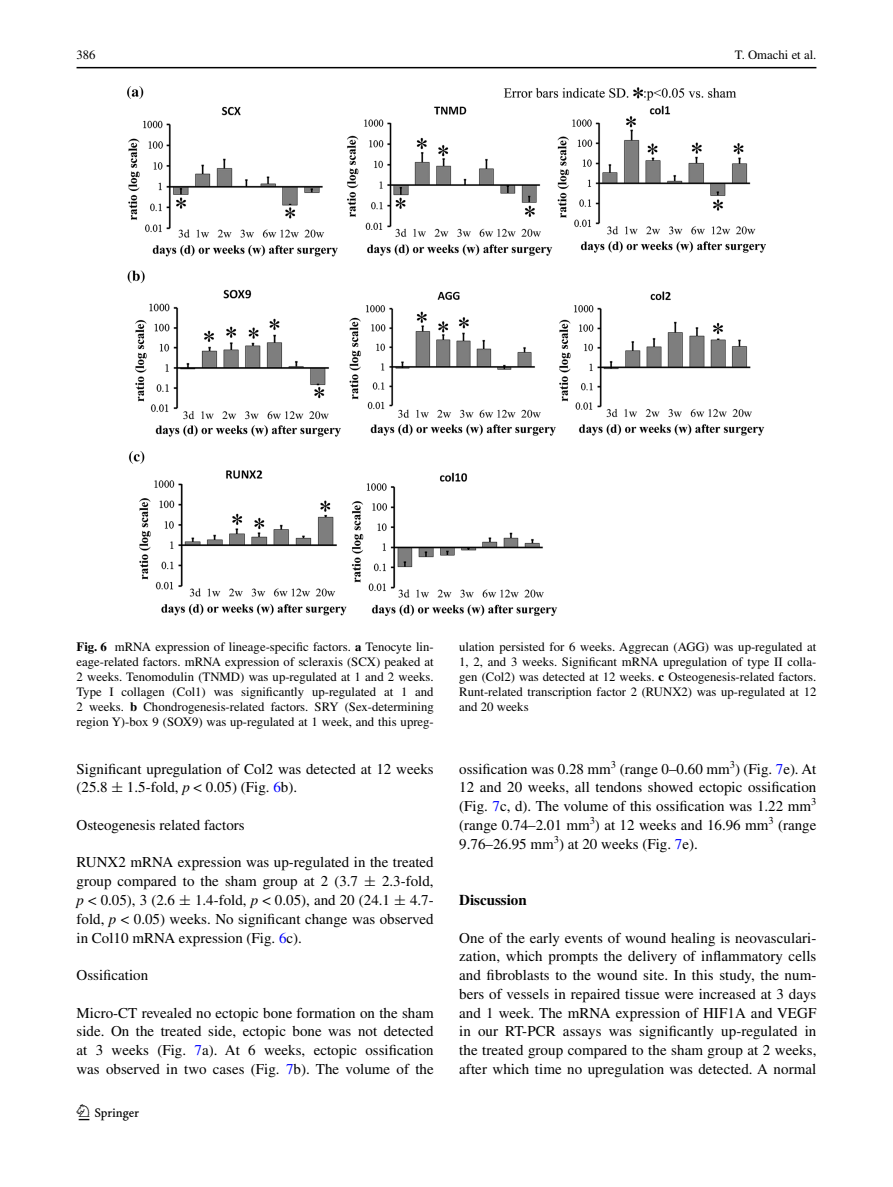
<style>
.page{position:relative;width:893px;height:1187px;background:#fff}
.page>*{position:absolute;margin:0;border:0;box-sizing:border-box;transform-origin:0 0}
.t1{font:22.5px "Springnew";color:#000}
.t2{font:15px/18.8px "Times";color:#000;text-align:justify}
.t3{font:700 15px "Times";color:#000}
.t4{font:12.75px/15px "Times";color:#000;text-align:justify}
.s1{font-weight:700}
.s2{font-family:"MTSY"}
.s3{font-style:italic}
.s4{color:#00f}
</style>
<div class="page">
<hr style="left:77px;top:67px;width:739px;height:1px;background:#000">
<img style="left:128px;top:87px;width:637px;height:528px">
<p class="t4" style="left:77px;top:48px;width:21px">386</p>
<p class="t4" style="left:735px;top:48px;width:83px">T. Omachi et al.</p>
<p class="t4" style="left:77px;top:639px;width:359px"><span class="s1">Fig. 6</span> mRNA expression of lineage-specific factors. <span class="s1">a</span> Tenocyte lin&shy;eage-related factors. mRNA expression of scleraxis (SCX) peaked at 2 weeks. Tenomodulin (TNMD) was up-regulated at 1 and 2 weeks.<br>Type I collagen (Col1) was significantly up-regulated at 1 and 2 weeks. <span class="s1">b</span> Chondrogenesis-related factors. SRY (Sex-determining region Y)-box 9 (SOX9) was up-regulated at 1 week, and this upreg-</p>
<p class="t4" style="left:459px;top:639px;width:359px">ulation persisted for 6 weeks. Aggrecan (AGG) was up-regulated at 1, 2, and 3 weeks. Significant mRNA upregulation of type II colla&shy;gen (Col2) was detected at 12 weeks. <span class="s1">c</span> Osteogenesis-related factors.<br>Runt-related transcription factor 2 (RUNX2) was up-regulated at 12 and 20 weeks</p>
<p class="t2" style="left:77px;top:759px;width:359px">Significant upregulation of Col2 was detected at 12 weeks (25.8 <span class="s2">±</span> 1.5-fold, <span class="s3">p</span> &lt; 0.05) (Fig. <span class="s4">6</span>b).</p>
<p class="t2" style="left:77px;top:815px;width:170px">Osteogenesis related factors</p>
<p class="t2" style="left:77px;top:852px;width:359px">RUNX2 mRNA expression was up-regulated in the treated group compared to the sham group at 2 (3.7 <span class="s2">±</span> 2.3-fold, <span class="s3">p</span> &lt; 0.05), 3 (2.6 <span class="s2">±</span> 1.4-fold, <span class="s3">p</span> &lt; 0.05), and 20 (24.1 <span class="s2">±</span> 4.7- fold, <span class="s3">p</span> &lt; 0.05) weeks. No significant change was observed in Col10 mRNA expression (Fig. <span class="s4">6</span>c).</p>
<p class="t2" style="left:77px;top:965px;width:73px">Ossification</p>
<p class="t2" style="left:77px;top:1002px;width:359px">Micro-CT revealed no ectopic bone formation on the sham side. On the treated side, ectopic bone was not detected at 3 weeks (Fig. <span class="s4">7</span>a). At 6 weeks, ectopic ossification was observed in two cases (Fig. <span class="s4">7</span>b). The volume of the</p>
<h1 class="t1" style="left:79px;top:1104px;width:62px">1 3</h1>
<p class="t2" style="left:459px;top:759px;width:359px">ossification was 0.28 mm<sup>3</sup> (range 0–0.60 mm<sup>3</sup>) (Fig. <span class="s4">7</span>e). At 12 and 20 weeks, all tendons showed ectopic ossification (Fig. <span class="s4">7</span>c, d). The volume of this ossification was 1.22 mm<sup>3 </sup>(range 0.74–2.01 mm<sup>3</sup>) at 12 weeks and 16.96 mm<sup>3</sup> (range 9.76–26.95 mm<sup>3</sup>) at 20 weeks (Fig. <span class="s4">7</span>e).</p>
<p class="t3" style="left:459px;top:890px;width:69px">Discussion</p>
<p class="t2" style="left:459px;top:927px;width:359px">One of the early events of wound healing is neovasculari&shy;zation, which prompts the delivery of inflammatory cells and fibroblasts to the wound site. In this study, the num&shy;bers of vessels in repaired tissue were increased at 3 days and 1 week. The mRNA expression of HIF1A and VEGF in our RT-PCR assays was significantly up-regulated in the treated group compared to the sham group at 2 weeks, after which time no upregulation was detected. A normal</p>
</div>
